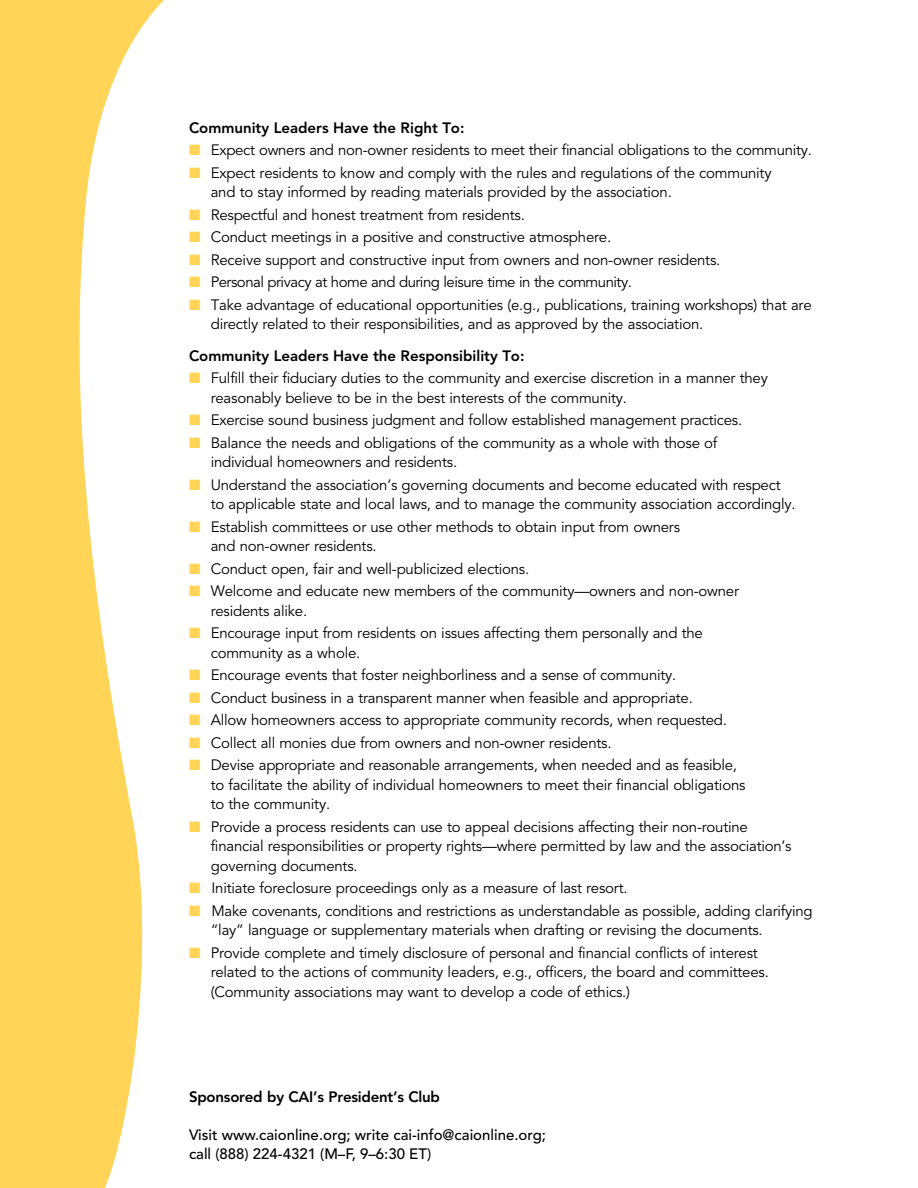
<style>
.page{position:relative;width:918px;height:1188px;background:#fff}
.page>*{position:absolute;margin:0;border:0;box-sizing:border-box;transform-origin:0 0}
.t1{font:15px/19.5px "Avenir";letter-spacing:-.015em;color:#000}
.t2{font:800 15px "Avenir";color:#000}
.t3{font:500 15px/19.5px "Avenir";color:#000}
.t4{font:15px "Avenir";letter-spacing:-.035em;color:#000}
.s1{color:#ffd457}
</style>
<div class="page">
<svg style="left:0;top:0;width:164px;height:1188px;fill:#ffd457"></svg>
<p class="t2" style="left:189px;top:119px;width:277px">Community Leaders Have the Right To:</p>
<p class="t1" style="left:189px;top:141px;width:624px"><span class="s1">■</span> Expect owners and non-owner residents to meet their financial obligations to the community.</p>
<p class="t1" style="left:211px;top:163px;width:562px;text-indent:-22px"><span class="s1">■</span> Expect residents to know and comply with the rules and regulations of the community and to stay informed by reading materials provided by the association.</p>
<p class="t1" style="left:189px;top:205px;width:337px"><span class="s1">■</span> Respectful and honest treatment from residents.</p>
<p class="t1" style="left:189px;top:228px;width:424px"><span class="s1">■</span> Conduct meetings in a positive and constructive atmosphere.</p>
<p class="t1" style="left:189px;top:250px;width:533px"><span class="s1">■</span> Receive support and constructive input from owners and non-owner residents.</p>
<p class="t4" style="left:189px;top:274px;width:444px"><span class="s1">■</span> Personal privacy at home and during leisure time in the community.</p>
<p class="t1" style="left:211px;top:295px;width:602px;text-indent:-22px"><span class="s1">■</span> Take advantage of educational opportunities (e.g., publications, training workshops) that are directly related to their responsibilities, and as approved by the association.</p>
<p class="t2" style="left:189px;top:347px;width:337px">Community Leaders Have the Responsibility To:</p>
<p class="t1" style="left:211px;top:369px;width:559px;text-indent:-22px"><span class="s1">■</span> Fulfill their fiduciary duties to the community and exercise discretion in a manner they reasonably believe to be in the best interests of the community.</p>
<p class="t1" style="left:189px;top:411px;width:555px"><span class="s1">■</span> Exercise sound business judgment and follow established management practices.</p>
<p class="t1" style="left:211px;top:433px;width:508px;text-indent:-22px"><span class="s1">■</span> Balance the needs and obligations of the community as a whole with those of individual homeowners and residents.</p>
<p class="t1" style="left:211px;top:475px;width:586px;text-indent:-22px"><span class="s1">■</span> Understand the association’s governing documents and become educated with respect to applicable state and local laws, and to manage the community association accordingly.</p>
<p class="t1" style="left:211px;top:517px;width:471px;text-indent:-22px"><span class="s1">■</span> Establish committees or use other methods to obtain input from owners and non-owner residents.</p>
<p class="t1" style="left:189px;top:559px;width:342px"><span class="s1">■</span> Conduct open, fair and well-publicized elections.</p>
<p class="t1" style="left:211px;top:582px;width:530px;text-indent:-22px"><span class="s1">■</span> Welcome and educate new members of the community—owners and non-owner residents alike.</p>
<p class="t1" style="left:211px;top:624px;width:494px;text-indent:-22px"><span class="s1">■</span> Encourage input from residents on issues affecting them personally and the community as a whole.</p>
<p class="t1" style="left:189px;top:666px;width:489px"><span class="s1">■</span> Encourage events that foster neighborliness and a sense of community.</p>
<p class="t1" style="left:189px;top:688px;width:505px"><span class="s1">■</span> Conduct business in a transparent manner when feasible and appropriate.</p>
<p class="t1" style="left:189px;top:711px;width:540px"><span class="s1">■</span> Allow homeowners access to appropriate community records, when requested.</p>
<p class="t1" style="left:189px;top:733px;width:424px"><span class="s1">■</span> Collect all monies due from owners and non-owner residents.</p>
<p class="t1" style="left:211px;top:756px;width:536px;text-indent:-22px"><span class="s1">■</span> Devise appropriate and reasonable arrangements, when needed and as feasible, to facilitate the ability of individual homeowners to meet their financial obligations to the community.</p>
<p class="t1" style="left:211px;top:817px;width:582px;text-indent:-22px"><span class="s1">■</span> Provide a process residents can use to appeal decisions affecting their non-routine financial responsibilities or property rights—where permitted by law and the association’s governing documents.</p>
<p class="t1" style="left:189px;top:879px;width:440px"><span class="s1">■</span> Initiate foreclosure proceedings only as a measure of last resort.</p>
<p class="t1" style="left:211px;top:901px;width:603px;text-indent:-22px"><span class="s1">■</span> Make covenants, conditions and restrictions as understandable as possible, adding clarifying “lay” language or supplementary materials when drafting or revising the documents.</p>
<p class="t1" style="left:211px;top:943px;width:560px;text-indent:-22px"><span class="s1">■</span> Provide complete and timely disclosure of personal and financial conflicts of interest related to the actions of community leaders, e.g., officers, the board and committees. (Community associations may want to develop a code of ethics.)</p>
<p class="t2" style="left:189px;top:1088px;width:253px">Sponsored by CAI’s President’s Club</p>
<p class="t3" style="left:189px;top:1125px;width:359px">Visit www.caionline.org; write cai-info@caionline.org; call (888) 224-4321 (M–F, 9–6:30 ET)</p>
</div>
